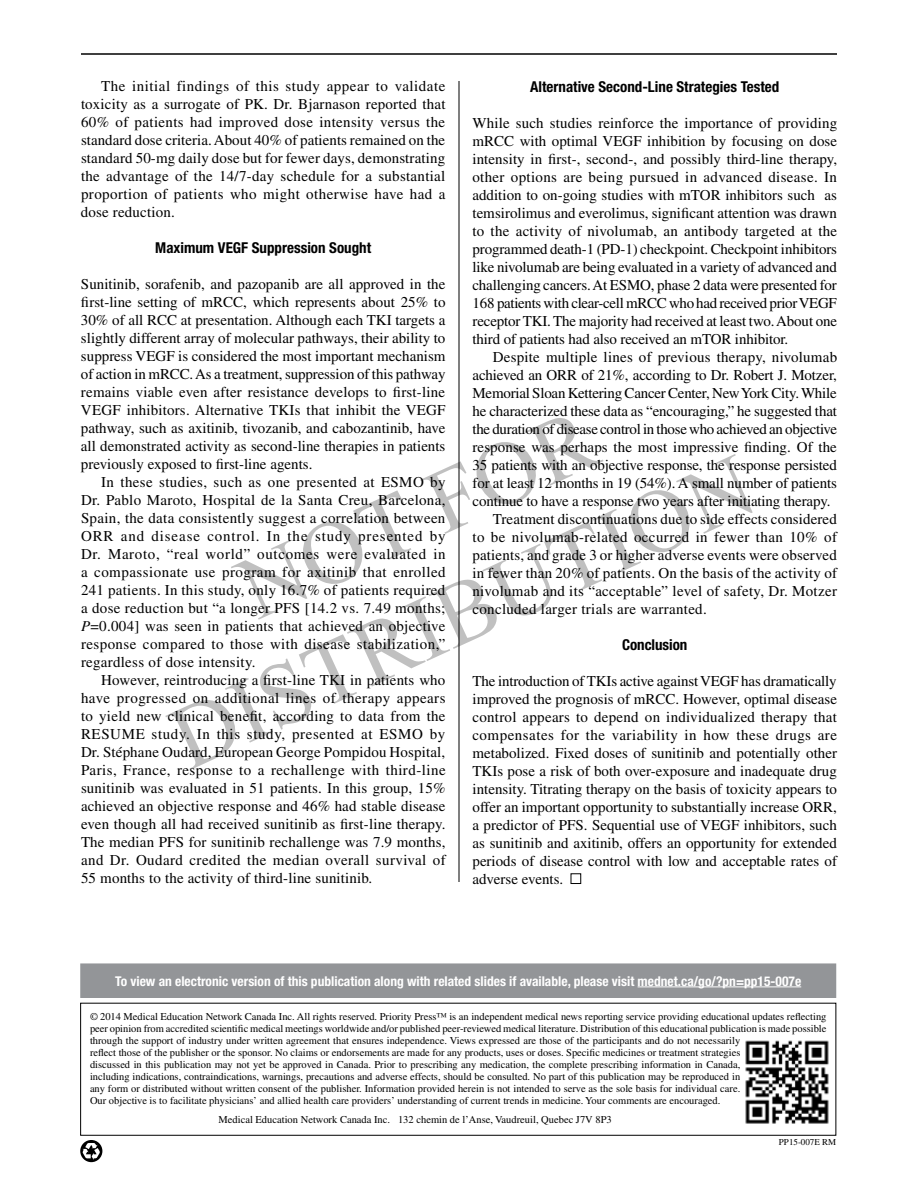
<style>
.page{position:relative;width:918px;height:1188px;background:#fff}
.page>*{position:absolute;margin:0;border:0;box-sizing:border-box;transform-origin:0 0}
.t1{font:15px/18px "Times LT Std";color:#000;text-align:justify}
.t2{font:15px "Times LT Std";letter-spacing:.02em;color:#000}
.t3{font:700 condensed 15px "Helvetica Neue LT Std";color:#000}
.t4{font:15px "Times LT Std";letter-spacing:-.02em;color:#000}
.t5{font:15px "Times LT Std";letter-spacing:.025em;color:#000}
.t6{font:700 condensed 13.5px "Helvetica Neue LT Std";color:#fff}
.t7{font:10.5px/12px "Times LT Std";color:#000}
.t8{font:9px "Times LT Std";color:#000}
.s1{font-style:italic}
</style>
<div class="page">
<hr style="left:81px;top:53px;width:756px;height:2px;background:#000">
<svg style="left:80px;top:1140px;width:22px;height:22px"></svg>
<svg style="left:82px;top:1143px;width:18px;height:17px"></svg>
<div style="left:81px;top:964px;width:755px;height:33px;background:#939598"></div>
<hr style="left:638px;top:987px;width:163px;height:1px;background:#fff">
<div style="left:80px;top:963px;width:756px;height:35px;border:2px solid #939598"></div>
<div style="left:80px;top:1003px;width:756px;height:133px;border:1px solid #000"></div>
<hr style="left:459px;top:81px;width:1px;height:801px;background:#000">
<div style="left:571px;top:874px;width:10px;height:10px;border:1px solid #000"></div>
<img style="left:745px;top:1040px;width:84px;height:84px">
<svg style="left:165px;top:454px;width:588px;height:316px"></svg>
<svg style="left:231px;top:418px;width:373px;height:202px"></svg>
<p class="t1" style="left:81px;top:77px;width:366px;text-indent:20px">The initial findings of this study appear to validate toxicity as a surrogate of PK. Dr. Bjarnason reported that 60% of patients had improved dose intensity versus the standard dose criteria. About 40% of patients remained on the standard 50-mg daily dose but for fewer days, demonstrating the advantage of the 14/7-day schedule for a substantial proportion of patients who might otherwise have had a dose reduction.</p>
<p class="t3" style="left:155px;top:239px;width:217px">Maximum VEGF Suppression Sought</p>
<p class="t1" style="left:81px;top:275px;width:366px">Sunitinib, sorafenib, and pazopanib are all approved in the first-line setting of mRCC, which represents about 25% to 30% of all RCC at presentation. Although each TKI targets a slightly different array of molecular pathways, their ability to suppress VEGF is considered the most important mechanism of action in mRCC. As a treatment, suppression of this pathway remains viable even after resistance develops to first-line VEGF inhibitors. Alternative TKIs that inhibit the VEGF pathway, such as axitinib, tivozanib, and cabozantinib, have all demonstrated activity as second-line therapies in patients previously exposed to first-line agents.</p>
<p class="t1" style="left:81px;top:473px;width:366px;text-indent:20px">In these studies, such as one presented at ESMO by Dr. Pablo Maroto, Hospital de la Santa Creu, Barcelona, Spain, the data consistently suggest a correlation between ORR and disease control. In the study presented by Dr. Maroto, “real world” outcomes were evaluated in a compassionate use program for axitinib that enrolled 241 patients. In this study, only 16.7% of patients required a dose reduction but “a longer PFS [14.2 vs. 7.49 months; <span class="s1">P</span>=0.004] was seen in patients that achieved an objective response compared to those with disease stabilization,” regardless of dose intensity.</p>
<p class="t1" style="left:81px;top:671px;width:366px;text-indent:20px">However, reintroducing a first-line TKI in patients who have progressed on additional lines of therapy appears to yield new clinical benefit, according to data from the RESUME study. In this study, presented at ESMO by Dr. Stéphane Oudard, European George Pompidou Hospital, Paris, France, response to a rechallenge with third-line sunitinib was evaluated in 51 patients. In this group, 15% achieved an objective response and 46% had stable disease even though all had received sunitinib as first-line therapy.<br>The median PFS for sunitinib rechallenge was 7.9 months, and Dr. Oudard credited the median overall survival of 55 months to the activity of third-line sunitinib.</p>
<p class="t3" style="left:530px;top:77px;width:250px">Alternative Second-Line Strategies Tested</p>
<p class="t1" style="left:472px;top:114px;width:366px">While such studies reinforce the importance of providing mRCC with optimal VEGF inhibition by focusing on dose intensity in first-, second-, and possibly third-line therapy, other options are being pursued in advanced disease. In addition to on-going studies with mTOR inhibitors such as temsirolimus and everolimus, significant attention was drawn to the activity of nivolumab, an antibody targeted at the programmed death-1 (PD-1) checkpoint. Checkpoint inhibitors like nivolumab are being evaluated in a variety of advanced and challenging cancers. At ESMO, phase 2 data were presented for 168 patients with clear-cell mRCC who had received prior VEGF receptor TKI. The majority had received at least two. About one third of patients had also received an mTOR inhibitor.</p>
<p class="t1" style="left:493px;top:348px;width:346px">Despite multiple lines of previous therapy, nivolumab</p>
<p class="t1" style="left:473px;top:366px;width:366px">achieved an ORR of 21%, according to Dr. Robert J. Motzer,</p>
<p class="t1" style="left:473px;top:384px;width:366px">Memorial Sloan Kettering Cancer Center, New York City. While</p>
<p class="t1" style="left:473px;top:402px;width:366px">he characterized these data as “encouraging,” he suggested that</p>
<p class="t4" style="left:473px;top:420px;width:366px">the duration of disease control in those who achieved an objective</p>
<p class="t1" style="left:473px;top:438px;width:366px">response was perhaps the most impressive finding. Of the</p>
<p class="t1" style="left:473px;top:456px;width:366px">35 patients with an objective response, the response persisted</p>
<p class="t1" style="left:473px;top:474px;width:366px">for at least 12 months in 19 (54%). A small number of patients</p>
<p class="t1" style="left:473px;top:492px;width:359px">continue to have a response two years after initiating therapy.</p>
<p class="t1" style="left:493px;top:510px;width:346px">Treatment discontinuations due to side effects considered</p>
<p class="t5" style="left:473px;top:528px;width:366px">to be nivolumab-related occurred in fewer than 10% of</p>
<p class="t1" style="left:473px;top:546px;width:366px">patients, and grade 3 or higher adverse events were observed</p>
<p class="t1" style="left:473px;top:564px;width:366px">in fewer than 20% of patients. On the basis of the activity of</p>
<p class="t2" style="left:473px;top:582px;width:366px">nivolumab and its “acceptable” level of safety, Dr. Motzer</p>
<p class="t2" style="left:473px;top:600px;width:236px">concluded larger trials are warranted.</p>
<p class="t3" style="left:622px;top:635px;width:67px">Conclusion</p>
<p class="t1" style="left:472px;top:672px;width:366px">The introduction of TKIs active against VEGF has dramatically improved the prognosis of mRCC. However, optimal disease control appears to depend on individualized therapy that compensates for the variability in how these drugs are metabolized. Fixed doses of sunitinib and potentially other TKIs pose a risk of both over-exposure and inadequate drug intensity. Titrating therapy on the basis of toxicity appears to offer an important opportunity to substantially increase ORR, a predictor of PFS. Sequential use of VEGF inhibitors, such as sunitinib and axitinib, offers an opportunity for extended periods of disease control with low and acceptable rates of adverse events.</p>
<p class="t6" style="left:115px;top:973px;width:688px">To view an electronic version of this publication along with related slides if available, please visit mednet.ca/go/?pn=pp15-007e</p>
<p class="t7" style="left:90px;top:1010px;width:738px">© 2014 Medical Education Network Canada Inc. All rights reserved. Priority Press™ is an independent medical news reporting service providing educational updates reflecting peer opinion from accredited scientific medical meetings worldwide and/or published peer-reviewed medical literature. Distribution of this educational publication is made possible through the support of industry under written agreement that ensures independence. Views expressed are those of the participants and do not necessarily<br>reflect those of the publisher or the sponsor. No claims or endorsements are made for any products, uses or doses. Specific medicines or treatment strategies<br>discussed in this publication may not yet be approved in Canada. Prior to prescribing any medication, the complete prescribing information in Canada,<br>including indications, contraindications, warnings, precautions and adverse effects, should be consulted. No part of this publication may be reproduced in<br>any form or distributed without written consent of the publisher. Information provided herein is not intended to serve as the sole basis for individual care.<br>Our objective is to facilitate physicians’ and allied health care providers’ understanding of current trends in medicine. Your comments are encouraged.</p>
<p class="t7" style="left:219px;top:1114px;width:395px">Medical Education Network Canada Inc. 132 chemin de l’Anse, Vaudreuil, Quebec J7V 8P3</p>
<p class="t8" style="left:779px;top:1136px;width:59px">PP15-007E RM</p>
</div>
